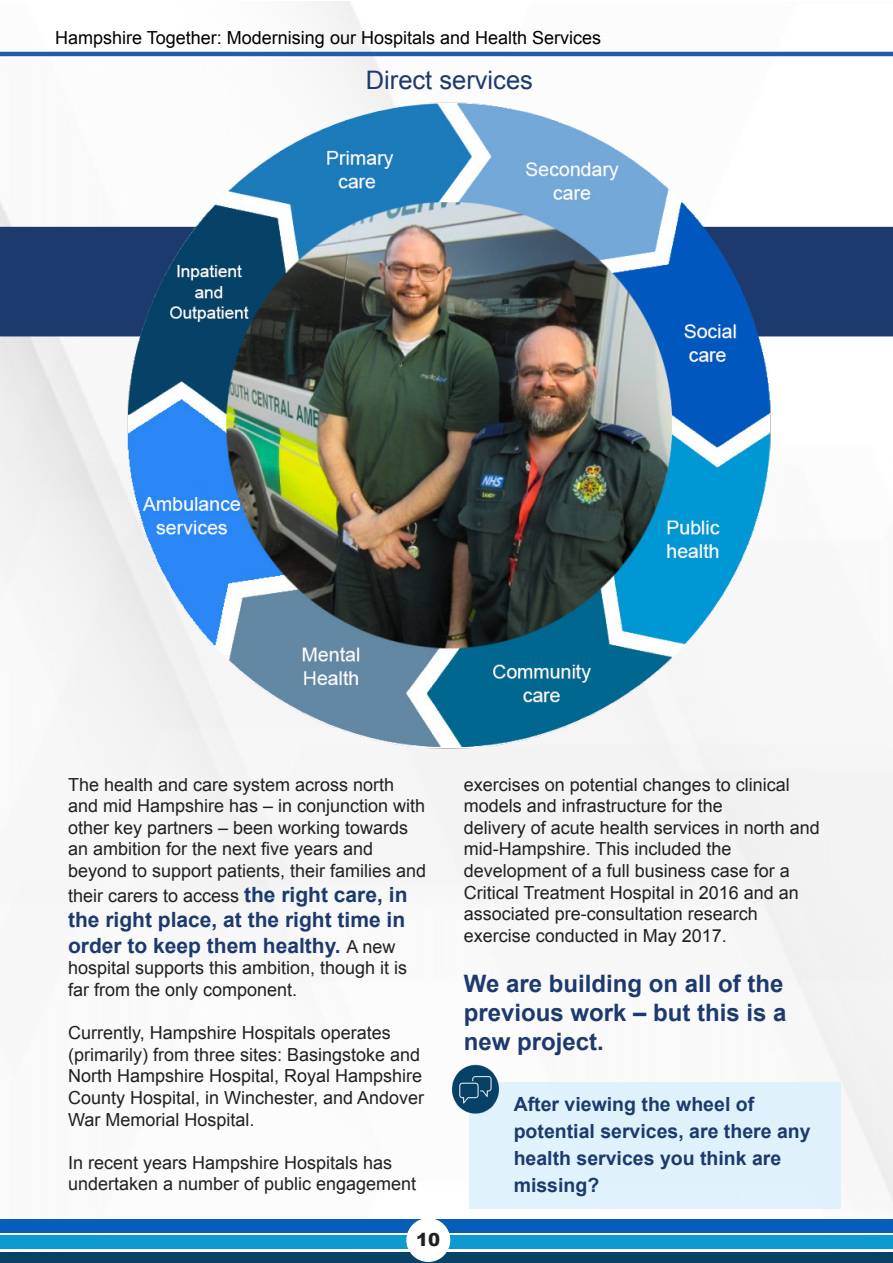
<style>
.page{position:relative;width:893px;height:1263px;background:#fff}
.page>*{position:absolute;margin:0;border:0;box-sizing:border-box;transform-origin:0 0}
.t1{font:25.5px "Arial";color:#1d3a6e}
.t2{font:700 24px/28.8px "Arial";color:#1d3a6e}
.t3{font:700 21px/25.2px "Arial";color:#1d3a6e}
.t4{font:700 19.5px/27px "Arial";color:#1d3a6e}
.t5{font:18px/21.6px "Arial";color:#231f20}
.t6{font:18px "Arial";color:#000}
.t7{font:900 18px "Arial";color:#231f20}
.s1{font-weight:700;font-size:21px;color:#1d3a6e}
.s2{font-weight:400;font-size:18px;color:#231f20}
</style>
<div class="page">
<img style="left:0;top:1000px;width:892px;height:236px">
<div style="left:469px;top:1082px;width:372px;height:127px;background:#d9f0fc"></div>
<img style="left:447px;top:1059px;width:55px;height:59px">
<div style="left:0;top:227px;width:893px;height:109px;background:#1d3a6e"></div>
<hr style="left:0;top:52px;width:893px;height:4px;background:#215ca8">
<div style="left:0;top:1236px;width:893px;height:13px;background:#0f99d1"></div>
<div style="left:0;top:1219px;width:893px;height:14px;background:#085cba"></div>
<div style="left:0;top:1252px;width:893px;height:11px;background:#0a4266"></div>
<img style="left:62px;top:44px;width:757px;height:726px">
<div style="left:407px;top:1219px;width:42px;height:42px;background:#fff;border-radius:50%"></div>
<div style="left:406px;top:1218px;width:44px;height:44px;border:2px solid #fff;border-radius:50%"></div>
<p class="t6" style="left:55px;top:26px;width:547px">Hampshire Together: Modernising our Hospitals and Health Services</p>
<p class="t1" style="left:366px;top:63px;width:169px">Direct services</p>
<p class="t5" style="left:68px;top:774px;width:359px">The health and care system across north and mid Hampshire has – in conjunction with other key partners – been working towards an ambition for the next five years and</p>
<p class="t5" style="left:68px;top:858px;width:360px;line-height:25.2px">beyond to support patients, their families and their carers to access <span class="s1">the right care, in</span></p>
<p class="t3" style="left:68px;top:908px;width:339px">the right place, at the right time in order to keep them healthy. <span class="s2">A new</span></p>
<p class="t5" style="left:68px;top:957px;width:341px">hospital supports this ambition, though it is far from the only component.</p>
<p class="t5" style="left:68px;top:1022px;width:358px">Currently, Hampshire Hospitals operates (primarily) from three sites: Basingstoke and North Hampshire Hospital, Royal Hampshire County Hospital, in Winchester, and Andover War Memorial Hospital.</p>
<p class="t5" style="left:68px;top:1152px;width:326px">In recent years Hampshire Hospitals has</p>
<p class="t5" style="left:68px;top:1173px;width:350px">undertaken a number of public engagement</p>
<p class="t7" style="left:416px;top:1226px;width:26px">10</p>
<p class="t5" style="left:464px;top:774px;width:328px">exercises on potential changes to clinical models and infrastructure for the</p>
<p class="t5" style="left:464px;top:817px;width:358px">delivery of acute health services in north and mid-Hampshire. This included the</p>
<p class="t5" style="left:464px;top:860px;width:337px">development of a full business case for a<br>Critical Treatment Hospital in 2016 and an associated pre-consultation research</p>
<p class="t5" style="left:464px;top:925px;width:265px">exercise conducted in May 2017.</p>
<p class="t2" style="left:464px;top:970px;width:324px">We are building on all of the previous work – but this is a new project.</p>
<p class="t4" style="left:514px;top:1091px;width:242px">After viewing the wheel of</p>
<p class="t4" style="left:514px;top:1118px;width:298px">potential services, are there any health services you think are missing?</p>
</div>
